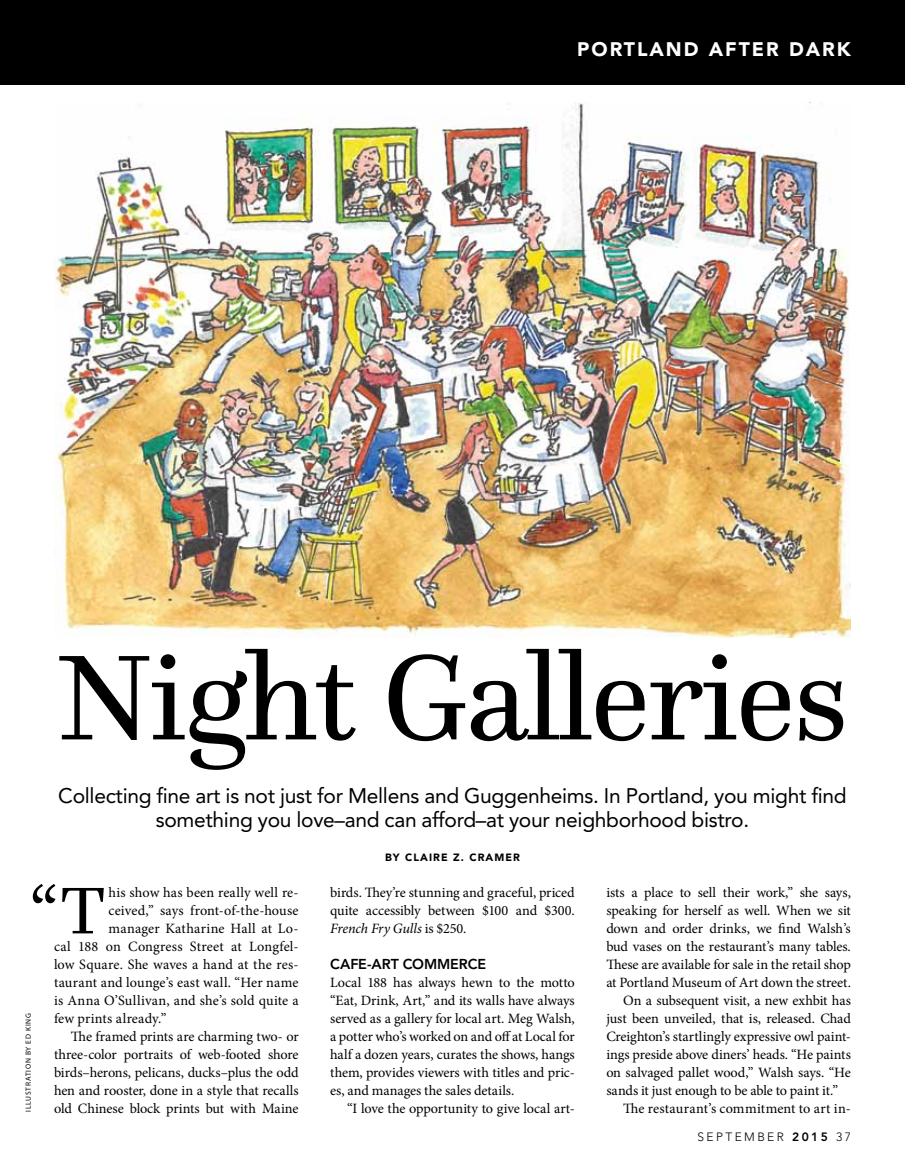
<style>
.page{position:relative;width:905px;height:1175px;background:#fff}
.page>*{position:absolute;margin:0;border:0;box-sizing:border-box;transform-origin:0 0}
.t1{font:126px "Questa";letter-spacing:-.02em;color:#000}
.t2{font:68.7px "Questa";color:#000}
.t3{font:21px/24px "Avenir";letter-spacing:-.015em;color:#000;text-align:center}
.t4{font:900 19.5px "Avenir";letter-spacing:.1em;color:#fff}
.t5{font:14.25px/18px "Minion Pro";letter-spacing:-.005em;color:#000;text-align:justify}
.t6{font:14.25px "Minion Pro";letter-spacing:.015em;color:#000}
.t7{font:14.25px "Minion Pro";letter-spacing:.02em;color:#000}
.t8{font:800 14.25px "Avenir";letter-spacing:-.005em;color:#000}
.t9{font:300 12px "Avenir";letter-spacing:.2em;color:#000}
.t10{font:900 10.5px "Avenir";letter-spacing:.1em;color:#000}
.t11{font:7.5px "Myriad Pro";letter-spacing:.095em;color:#000}
.s1{font-style:italic}
.s2{font-weight:800}
</style>
<div class="page">
<div style="left:0;top:0;width:904px;height:85px;background:#000"></div>
<svg style="left:33px;top:884px;width:22px;height:19px"></svg>
<img style="left:55px;top:103px;width:795px;height:534px">
<h3 class="t4" style="left:577px;top:37px;width:275px">PORTLAND AFTER DARK</h3>
<p class="t11" style="left:24px;top:1111px;width:100px;rotate:-90deg">Illustration by ed king</p>
<h1 class="t1" style="left:56px;top:619px;width:794px">Night Galleries</h1>
<h3 class="t3" style="left:58px;top:784px;width:790px">Collecting fine art is not just for Mellens and Guggenheims. In Portland, you might find something you love–and can afford–at your neighborhood bistro.</h3>
<h2 class="t2" style="left:60px;top:867px;width:47px">T</h2>
<p class="t5" style="left:108px;top:884px;width:192px">his show has been really well re-</p>
<p class="t5" style="left:108px;top:902px;width:192px">ceived,” says front-of-the-house</p>
<p class="t7" style="left:108px;top:919px;width:192px">manager Katharine Hall at Lo-</p>
<p class="t5" style="left:54px;top:938px;width:246px">cal 188 on Congress Street at Longfel-</p>
<p class="t5" style="left:54px;top:956px;width:246px">low Square. She waves a hand at the res-</p>
<p class="t6" style="left:54px;top:973px;width:246px">taurant and lounge’s east wall. “Her name</p>
<p class="t6" style="left:54px;top:991px;width:246px">is Anna O’Sullivan, and she’s sold quite a</p>
<p class="t6" style="left:54px;top:1009px;width:114px">few prints already.”</p>
<p class="t5" style="left:71px;top:1027px;width:229px">The framed prints are charming two- or</p>
<p class="t5" style="left:54px;top:1045px;width:246px">three-color portraits of web-footed shore</p>
<p class="t5" style="left:54px;top:1063px;width:246px">birds–herons, pelicans, ducks–plus the odd</p>
<p class="t5" style="left:54px;top:1081px;width:246px">hen and rooster, done in a style that recalls</p>
<p class="t5" style="left:54px;top:1099px;width:246px">old Chinese block prints but with Maine</p>
<p class="t10" style="left:385px;top:851px;width:136px">BY CLAIRE Z. CRAMER</p>
<p class="t5" style="left:330px;top:883px;width:246px">birds. They’re stunning and graceful, priced quite accessibly between $100 and $300.<br><span class="s1">French Fry Gulls</span> is $250.</p>
<p class="t8" style="left:330px;top:956px;width:157px">CAFE-ART COMMERCE</p>
<p class="t5" style="left:330px;top:973px;width:246px">Local 188 has always hewn to the motto “Eat, Drink, Art,” and its walls have always served as a gallery for local art. Meg Walsh, a potter who’s worked on and off at Local for half a dozen years, curates the shows, hangs them, provides viewers with titles and pric&shy;es, and manages the sales details.</p>
<p class="t5" style="left:347px;top:1099px;width:229px">“I love the opportunity to give local art-</p>
<p class="t5" style="left:606px;top:883px;width:246px">ists a place to sell their work,” she says,</p>
<p class="t5" style="left:606px;top:901px;width:246px">speaking for herself as well. When we sit</p>
<p class="t5" style="left:606px;top:919px;width:246px">down and order drinks, we find Walsh’s</p>
<p class="t5" style="left:606px;top:937px;width:246px">bud vases on the restaurant’s many tables.</p>
<p class="t5" style="left:606px;top:955px;width:246px">These are available for sale in the retail shop</p>
<p class="t5" style="left:606px;top:973px;width:246px">at Portland Museum of Art down the street.</p>
<p class="t5" style="left:623px;top:991px;width:229px">On a subsequent visit, a new exhbit has</p>
<p class="t5" style="left:606px;top:1009px;width:246px">just been unveiled, that is, released. Chad</p>
<p class="t5" style="left:606px;top:1027px;width:246px">Creighton’s startlingly expressive owl paint-</p>
<p class="t5" style="left:606px;top:1045px;width:246px">ings preside above diners’ heads. “He paints</p>
<p class="t5" style="left:606px;top:1063px;width:246px">on salvaged pallet wood,” Walsh says. “He</p>
<p class="t5" style="left:606px;top:1081px;width:233px">sands it just enough to be able to paint it.”</p>
<p class="t6" style="left:623px;top:1099px;width:229px">The restaurant’s commitment to art in-</p>
<p class="t9" style="left:697px;top:1129px;width:155px">SEPTEMBER <span class="s2">2015</span> 37</p>
</div>
